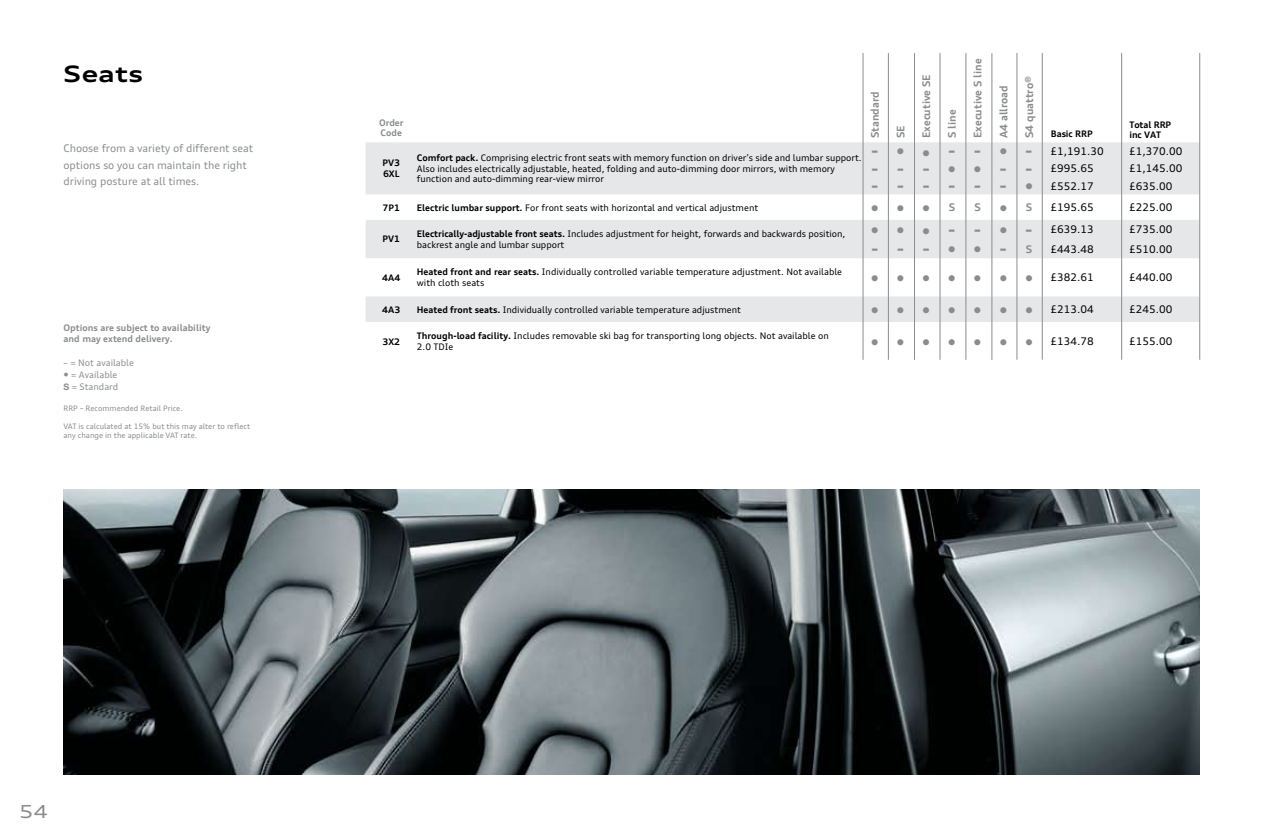
<style>
.page{position:relative;width:1263px;height:838px;background:#fff}
.page>*{position:absolute;margin:0;border:0;box-sizing:border-box;transform-origin:0 0}
.t1{font:22.5px "Helvetica";color:#8a8c8e}
.t2{font:700 expanded 22.5px "Audi Type";letter-spacing:.02em;color:#000}
.t3{font:expanded 18px "Audi Type";color:#8a8c8e}
.t4{font:10.5px "Audi Type";color:#000}
.t5{font:10.5px/16.5px "Audi Type";letter-spacing:-.005em;color:#8a8c8e}
.t6{font:700 10.5px "Audi Type";color:#8a8c8e}
.t7{font:9px/10.5px "Audi Type";color:#000}
.t8{font:700 9px/10.8px "Audi Type";color:#8a8c8e}
.t9{font:700 9px/10.8px "Audi Type";letter-spacing:-.01em;color:#000}
.t10{font:9px/12px "Audi Type";color:#8a8c8e}
.t11{font:7.5px/9px "Audi Type";color:#8a8c8e}
.t12{font:6px "Webdings";color:#8a8c8e}
.s1{font-family:"Charcoal"}
.s2{font-family:"Helvetica Neue";font-weight:700}
.s3{font-weight:700}
.s4{font-family:"Helvetica";font-size:22.5px;color:#8a8c8e}
.s5{font-family:"Audi Type";font-weight:700;font-size:10.5px}
</style>
<div class="page">
<svg style="left:366px;top:142px;width:833px;height:180px;fill:#e6e7e8"></svg>
<img style="left:64px;top:489px;width:1135px;height:285px">
<hr style="left:1042px;top:53px;width:1px;height:307px;background:#8a8c8e">
<hr style="left:1017px;top:53px;width:1px;height:307px;background:#8a8c8e">
<hr style="left:1121px;top:53px;width:1px;height:307px;background:#8a8c8e">
<hr style="left:1199px;top:53px;width:1px;height:307px;background:#8a8c8e">
<hr style="left:992px;top:53px;width:1px;height:307px;background:#8a8c8e">
<hr style="left:966px;top:53px;width:1px;height:307px;background:#8a8c8e">
<hr style="left:940px;top:53px;width:1px;height:307px;background:#8a8c8e">
<hr style="left:914px;top:53px;width:1px;height:307px;background:#8a8c8e">
<hr style="left:888px;top:53px;width:1px;height:307px;background:#8a8c8e">
<hr style="left:863px;top:53px;width:1px;height:307px;background:#8a8c8e">
<h1 class="t2" style="left:64px;top:58px;width:81px">Seats</h1>
<p class="t5" style="left:64px;top:140px;width:191px">Choose from a variety of different seat options so you can maintain the right driving posture at all times.</p>
<p class="t8" style="left:64px;top:322px;width:148px">Options are subject to availability and may extend delivery.</p>
<p class="t10" style="left:64px;top:357px;width:72px">– = Not available</p>
<p class="t10" style="left:64px;top:369px;width:56px"><span class="s1">•</span> = Available<br><span class="s2">S</span> = Standard</p>
<p class="t11" style="left:64px;top:404px;width:121px">RRP – Recommended Retail Price.</p>
<p class="t11" style="left:64px;top:422px;width:188px">VAT is calculated at 15% but this may alter to reflect any change in the applicable VAT rate.</p>
<p class="t8" style="left:379px;top:117px;width:26px">Order<br>Code</p>
<p class="t9" style="left:382px;top:158px;width:19px">PV3<br>6XL</p>
<p class="t7" style="left:417px;top:153px;width:446px"><span class="s3">Comfort pack.</span> Comprising electric front seats with memory function on driver’s side and lumbar support.<br>Also includes electrically adjustable, heated, folding and auto-dimming door mirrors, with memory function and auto-dimming rear-view mirror</p>
<p class="t6" style="left:868px;top:138px;width:48px;rotate:-90deg">Standard</p>
<p class="t6" style="left:894px;top:138px;width:14px;rotate:-90deg">SE</p>
<p class="t6" style="left:920px;top:138px;width:65px;rotate:-90deg">Executive SE</p>
<p class="t6" style="left:945px;top:138px;width:30px;rotate:-90deg">S line</p>
<p class="t6" style="left:971px;top:138px;width:81px;rotate:-90deg">Executive S line</p>
<p class="t6" style="left:997px;top:138px;width:54px;rotate:-90deg">A4 allroad</p>
<p class="t6" style="left:1022px;top:138px;width:64px;rotate:-90deg">S4 quattro®</p>
<p class="t9" style="left:1051px;top:129px;width:43px">Basic RRP</p>
<p class="t9" style="left:1129px;top:119px;width:43px;line-height:10.1px">Total RRP inc VAT</p>
<h1 class="t1" style="left:871px;top:133px;width:9px">-</h1>
<p class="t12" style="left:897px;top:149px;width:7px">■</p>
<h1 class="t1" style="left:923px;top:133px;width:60px">■ --</h1>
<p class="t4" style="left:1000px;top:145px;width:105px"><sup>■</sup> <span class="s4">-</span> £1,191.30</p>
<p class="t4" style="left:1129px;top:145px;width:55px">£1,370.00</p>
<h1 class="t1" style="left:871px;top:150px;width:60px">---</h1>
<p class="t12" style="left:949px;top:166px;width:7px">■</p>
<p class="t4" style="left:975px;top:162px;width:121px"><sup>■</sup> <span class="s4">- -</span> £995.65</p>
<p class="t4" style="left:1129px;top:162px;width:55px">£1,145.00</p>
<h1 class="t1" style="left:871px;top:168px;width:137px">------</h1>
<p class="t4" style="left:1026px;top:179px;width:69px"><sup>■</sup> £552.17</p>
<p class="t4" style="left:1129px;top:179px;width:45px">£635.00</p>
<p class="t9" style="left:382px;top:202px;width:19px">7P1</p>
<p class="t7" style="left:417px;top:202px;width:343px"><span class="s3">Electric lumbar support.</span> For front seats with horizontal and vertical adjustment</p>
<p class="t12" style="left:872px;top:205px;width:7px">■</p>
<p class="t12" style="left:897px;top:205px;width:7px">■</p>
<p class="t6" style="left:923px;top:201px;width:33px">■ S</p>
<p class="t6" style="left:974px;top:201px;width:8px">S</p>
<p class="t6" style="left:1000px;top:201px;width:33px">■ S</p>
<p class="t4" style="left:1050px;top:201px;width:45px">£195.65</p>
<p class="t4" style="left:1129px;top:201px;width:45px">£225.00</p>
<p class="t9" style="left:382px;top:234px;width:19px">PV1</p>
<p class="t7" style="left:417px;top:229px;width:430px"><span class="s3">Electrically-adjustable front seats.</span> Includes adjustment for height, forwards and backwards position, backrest angle and lumbar support</p>
<p class="t12" style="left:872px;top:227px;width:7px">■</p>
<p class="t12" style="left:897px;top:227px;width:7px">■</p>
<h1 class="t1" style="left:923px;top:211px;width:60px">■ --</h1>
<p class="t4" style="left:1000px;top:223px;width:95px"><sup>■</sup> <span class="s4">-</span> £639.13</p>
<p class="t4" style="left:1129px;top:223px;width:45px">£735.00</p>
<h1 class="t1" style="left:871px;top:230px;width:60px">---</h1>
<p class="t12" style="left:949px;top:246px;width:7px">■</p>
<h1 class="t1" style="left:975px;top:230px;width:59px">■ -<span class="s5">S</span></h1>
<p class="t4" style="left:1050px;top:242px;width:45px">£443.48</p>
<p class="t4" style="left:1129px;top:242px;width:45px">£510.00</p>
<p class="t9" style="left:382px;top:272px;width:20px">4A4</p>
<p class="t7" style="left:417px;top:267px;width:427px"><span class="s3">Heated front and rear seats.</span> Individually controlled variable temperature adjustment. Not available with cloth seats</p>
<p class="t12" style="left:872px;top:275px;width:7px">■</p>
<p class="t12" style="left:897px;top:275px;width:7px">■</p>
<p class="t12" style="left:923px;top:275px;width:7px">■</p>
<p class="t12" style="left:949px;top:275px;width:7px">■</p>
<p class="t12" style="left:975px;top:275px;width:7px">■</p>
<p class="t12" style="left:1000px;top:275px;width:7px">■</p>
<p class="t4" style="left:1026px;top:271px;width:69px"><sup>■</sup> £382.61</p>
<p class="t4" style="left:1129px;top:271px;width:45px">£440.00</p>
<p class="t9" style="left:382px;top:304px;width:20px">4A3</p>
<p class="t7" style="left:417px;top:304px;width:326px"><span class="s3">Heated front seats.</span> Individually controlled variable temperature adjustment</p>
<p class="t12" style="left:872px;top:307px;width:7px">■</p>
<p class="t12" style="left:897px;top:307px;width:7px">■</p>
<p class="t12" style="left:923px;top:307px;width:7px">■</p>
<p class="t12" style="left:949px;top:307px;width:7px">■</p>
<p class="t12" style="left:975px;top:307px;width:7px">■</p>
<p class="t12" style="left:1000px;top:307px;width:7px">■</p>
<p class="t4" style="left:1026px;top:303px;width:69px"><sup>■</sup> £213.04</p>
<p class="t4" style="left:1129px;top:303px;width:45px">£245.00</p>
<p class="t9" style="left:382px;top:336px;width:19px">3X2</p>
<p class="t7" style="left:417px;top:331px;width:413px"><span class="s3">Through-load facility.</span> Includes removable ski bag for transporting long objects. Not available on<br>2.0 TDIe</p>
<p class="t12" style="left:872px;top:339px;width:7px">■</p>
<p class="t12" style="left:897px;top:339px;width:7px">■</p>
<p class="t12" style="left:923px;top:339px;width:7px">■</p>
<p class="t12" style="left:949px;top:339px;width:7px">■</p>
<p class="t12" style="left:975px;top:339px;width:7px">■</p>
<p class="t12" style="left:1000px;top:339px;width:7px">■</p>
<p class="t4" style="left:1026px;top:335px;width:69px"><sup>■</sup> £134.78</p>
<p class="t4" style="left:1129px;top:335px;width:45px">£155.00</p>
<h2 class="t3" style="left:19px;top:799px;width:30px">54</h2>
</div>
